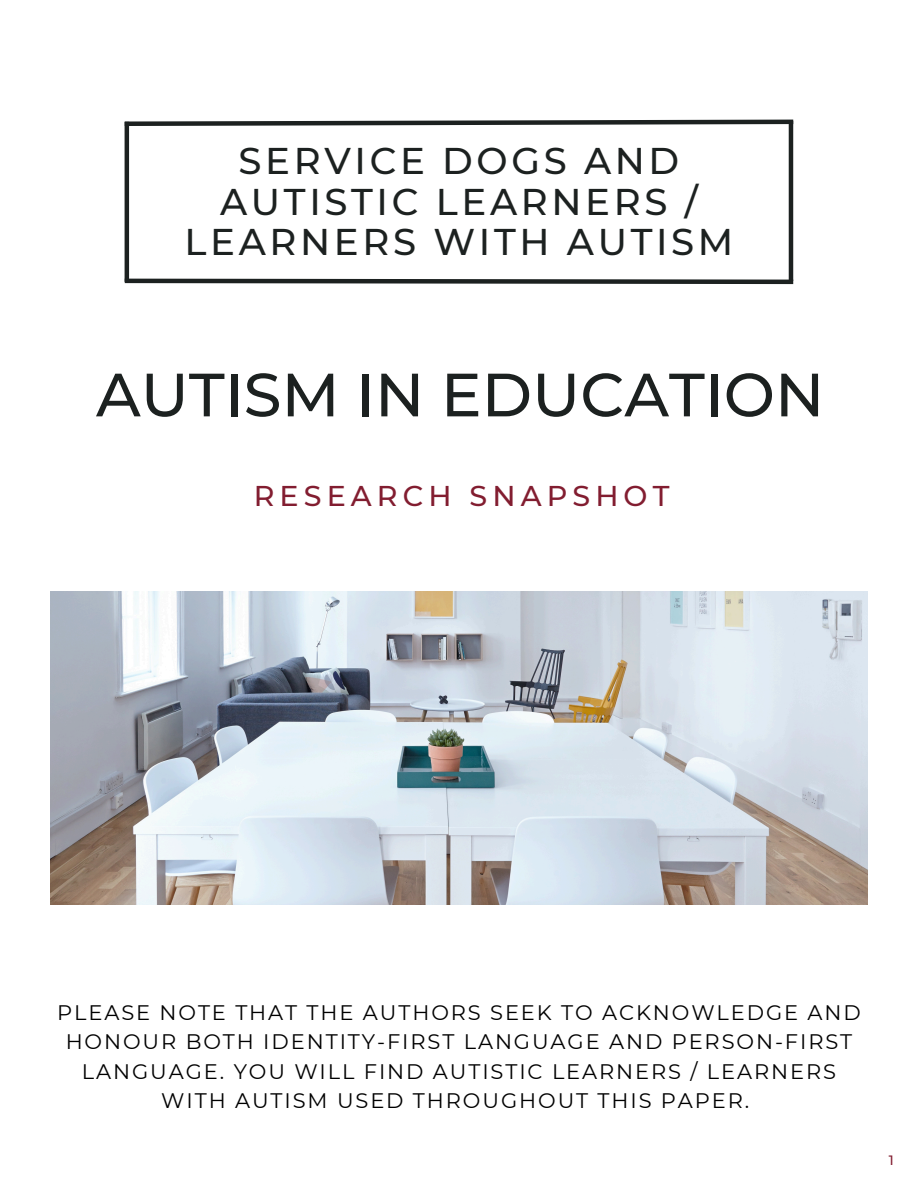
<style>
.page{position:relative;width:918px;height:1188px;background:#fff}
.page>*{position:absolute;margin:0;border:0;box-sizing:border-box;transform-origin:0 0}
.t1{font:500 60.9px "Montserrat";color:#1c2120}
.t2{font:500 37.05px/40.5px "Montserrat";letter-spacing:.1em;color:#1c2120;text-align:center}
.t3{font:500 28.5px "Montserrat";letter-spacing:.18em;color:#821d30}
.t4{font:21px/29.2px "Montserrat";letter-spacing:.09em;color:#000;text-align:center}
.t5{font:500 13.5px "Montserrat";color:#821d30}
</style>
<div class="page">
<svg style="left:124px;top:119px;width:670px;height:9px"></svg>
<hr style="left:125px;top:122px;width:4px;height:160px;background:#1c2120">
<svg style="left:124px;top:276px;width:670px;height:9px"></svg>
<img style="left:51px;top:591px;width:816px;height:313px">
<hr style="left:789px;top:121px;width:4px;height:160px;background:#1c2120">
<h1 class="t2" style="left:185px;top:141px;width:550px">SERVICE DOGS AND<br>AUTISTIC LEARNERS /<br>LEARNERS WITH AUTISM</h1>
<p class="t1" style="left:96px;top:357px;width:730px">AUTISM IN EDUCATION</p>
<h2 class="t3" style="left:254px;top:479px;width:417px">RESEARCH SNAPSHOT</h2>
<p class="t4" style="left:57px;top:998px;width:805px">PLEASE NOTE THAT THE AUTHORS SEEK TO ACKNOWLEDGE AND HONOUR BOTH IDENTITY-FIRST LANGUAGE AND PERSON-FIRST LANGUAGE. YOU WILL FIND AUTISTIC LEARNERS / LEARNERS WITH AUTISM USED THROUGHOUT THIS PAPER.</p>
<p class="t5" style="left:889px;top:1152px;width:6px">1</p>
</div>
